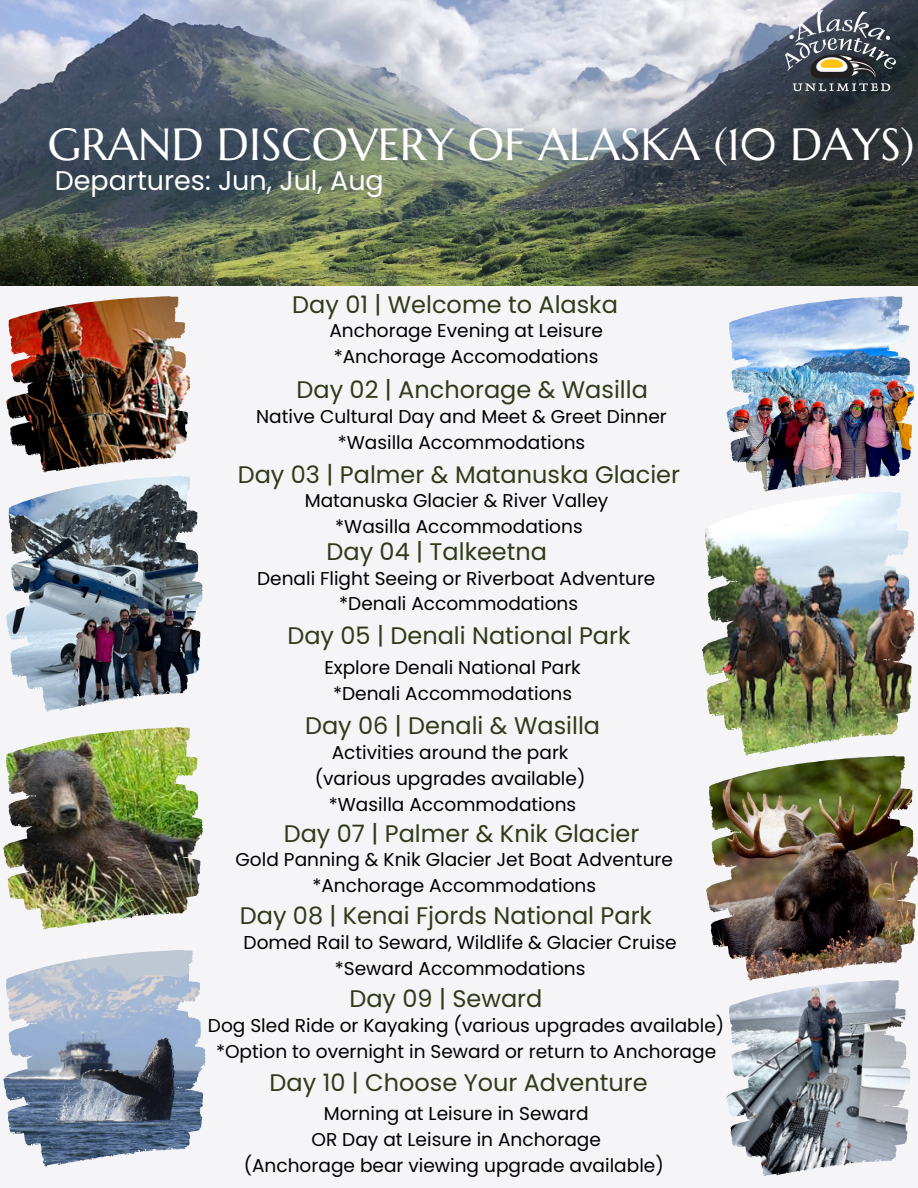
<style>
.page{position:relative;width:918px;height:1188px;background:#fff}
.page>*{position:absolute;margin:0;border:0;box-sizing:border-box;transform-origin:0 0}
.t1{font:45px "Marcellus";color:#fff}
.t2{font:27px "Poppins";color:#fff}
.t3{font:24px "Poppins";color:#323a1a}
.t4{font:18.6px "Poppins";color:#000}
</style>
<div class="page">
<img style="left:3px;top:296px;width:915px;height:881px">
<img style="left:0;top:0;width:918px;height:286px">
<img style="left:785px;top:11px;width:110px;height:81px">
<img style="left:176px;top:962px;width:29px;height:94px">
<img style="left:174px;top:738px;width:29px;height:88px">
<img style="left:174px;top:489px;width:29px;height:103px">
<img style="left:164px;top:306px;width:26px;height:77px">
<img style="left:887px;top:307px;width:27px;height:85px">
<img style="left:884px;top:506px;width:30px;height:115px">
<img style="left:888px;top:768px;width:30px;height:98px">
<img style="left:884px;top:991px;width:26px;height:85px">
<p class="t1" style="left:48px;top:117px;width:868px">GRAND DISCOVERY OF ALASKA (10 DAYS)</p>
<p class="t2" style="left:55px;top:162px;width:331px">Departures: Jun, Jul, Aug</p>
<p class="t3" style="left:292px;top:288px;width:327px">Day 01 | Welcome to Alaska</p>
<p class="t4" style="left:329px;top:317px;width:275px">Anchorage Evening at Leisure</p>
<h3 class="t4" style="left:334px;top:343px;width:266px">*Anchorage Accomodations</h3>
<p class="t3" style="left:297px;top:372px;width:353px">Day 02 | Anchorage &amp; Wasilla</p>
<p class="t4" style="left:256px;top:404px;width:412px">Native Cultural Day and Meet &amp; Greet Dinner</p>
<p class="t4" style="left:338px;top:430px;width:249px">*Wasilla Accommodations</p>
<p class="t3" style="left:238px;top:458px;width:444px">Day 03 | Palmer &amp; Matanuska Glacier</p>
<h3 class="t4" style="left:305px;top:487px;width:305px">Matanuska Glacier &amp; River Valley</h3>
<p class="t4" style="left:335px;top:513px;width:249px">*Wasilla Accommodations</p>
<p class="t4" style="left:257px;top:565px;width:400px">Denali Flight Seeing or Riverboat Adventure</p>
<h3 class="t4" style="left:339px;top:591px;width:240px">*Denali Accommodations</h3>
<p class="t3" style="left:287px;top:619px;width:345px">Day 05 | Denali National Park</p>
<p class="t4" style="left:324px;top:654px;width:258px">Explore Denali National Park</p>
<h3 class="t4" style="left:333px;top:680px;width:241px">*Denali Accommodations</h3>
<p class="t3" style="left:327px;top:535px;width:222px">Day 04 | Talkeetna</p>
<h3 class="t3" style="left:305px;top:709px;width:297px">Day 06 | Denali &amp; Wasilla</h3>
<p class="t4" style="left:332px;top:739px;width:238px">Activities around the park</p>
<p class="t4" style="left:315px;top:765px;width:272px">(various upgrades available)</p>
<p class="t4" style="left:329px;top:791px;width:249px">*Wasilla Accommodations</p>
<p class="t3" style="left:284px;top:817px;width:357px">Day 07 | Palmer &amp; Knik Glacier</p>
<h3 class="t4" style="left:236px;top:847px;width:439px">Gold Panning &amp; Knik Glacier Jet Boat Adventure</h3>
<p class="t4" style="left:312px;top:873px;width:285px">*Anchorage Accommodations</p>
<p class="t3" style="left:240px;top:899px;width:414px">Day 08 | Kenai Fjords National Park</p>
<h3 class="t4" style="left:244px;top:930px;width:435px">Domed Rail to Seward, Wildlife &amp; Glacier Cruise</h3>
<p class="t4" style="left:335px;top:955px;width:252px">*Seward Accommodations</p>
<p class="t3" style="left:349px;top:982px;width:195px">Day 09 | Seward</p>
<h3 class="t4" style="left:208px;top:1012px;width:518px">Dog Sled Ride or Kayaking (various upgrades available)</h3>
<p class="t4" style="left:216px;top:1038px;width:502px">*Option to overnight in Seward or return to Anchorage</p>
<p class="t3" style="left:270px;top:1066px;width:380px">Day 10 | Choose Your Adventure</p>
<p class="t4" style="left:324px;top:1100px;width:266px">Morning at Leisure in Seward</p>
<h3 class="t4" style="left:311px;top:1126px;width:291px">OR Day at Leisure in Anchorage</h3>
<p class="t4" style="left:244px;top:1152px;width:422px">(Anchorage bear viewing upgrade available)</p>
</div>
